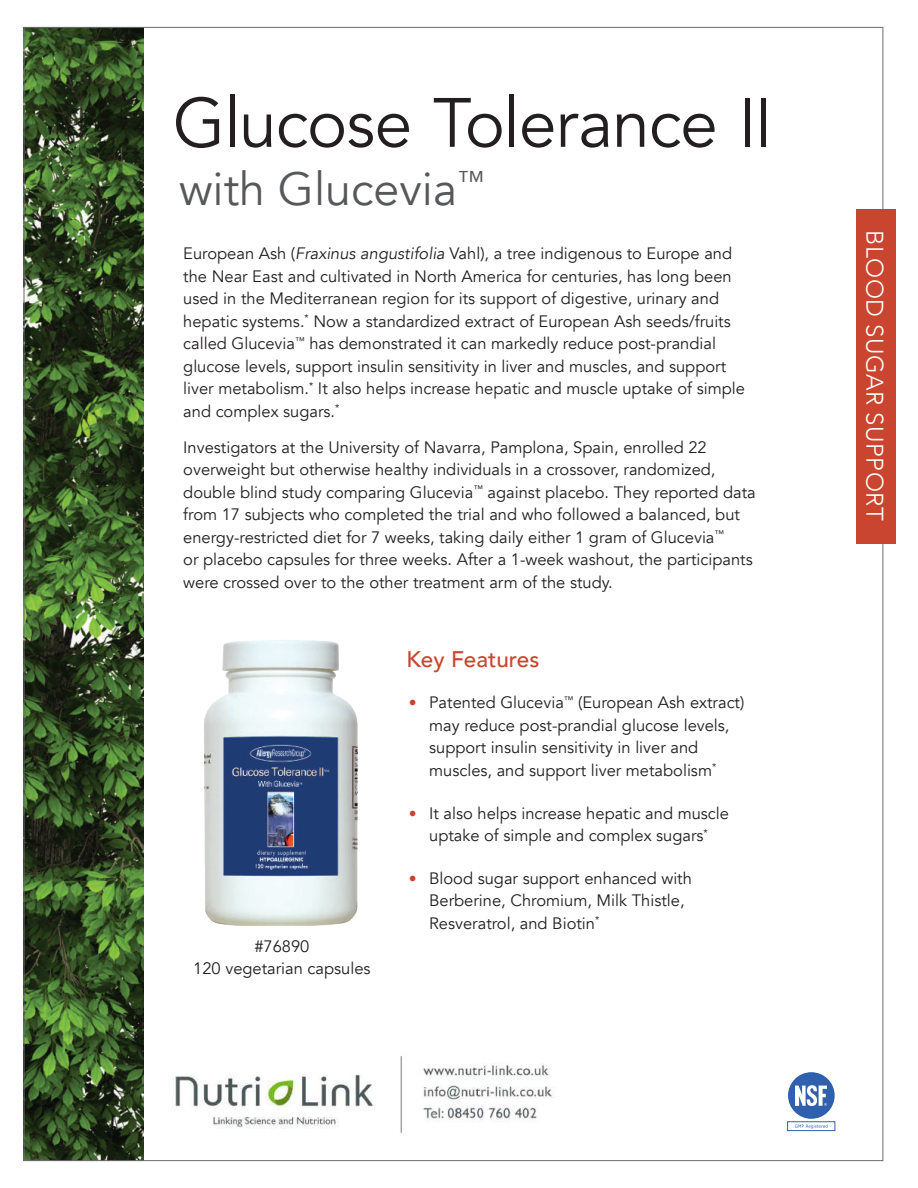
<style>
.page{position:relative;width:918px;height:1188px;background:#fff}
.page>*{position:absolute;margin:0;border:0;box-sizing:border-box;transform-origin:0 0}
.t1{font:69px "Avenir";letter-spacing:-.015em;color:#231f20}
.t2{font:46.5px "Avenir";color:#57585a}
.t3{font:300 24px "Avenir";letter-spacing:.02em;color:#fff}
.t4{font:500 22.5px "Avenir";color:#ca452f}
.t5{font:16.5px/22.5px "Avenir";color:#231f20}
.s1{font-style:italic}
.s2{font-size:15.75px;color:#ca452f}
</style>
<div class="page">
<img style="left:204px;top:640px;width:154px;height:286px">
<div style="left:788px;top:1072px;width:47px;height:47px;background:#2f60ad;border-radius:50%"></div>
<div style="left:787px;top:1121px;width:48px;height:10px;border:1px solid #3061ad"></div>
<svg style="left:795px;top:1085px;width:32px;height:21px"></svg>
<svg style="left:795px;top:1124px;width:33px;height:5px"></svg>
<img style="left:26px;top:29px;width:118px;height:1130px">
<div style="left:856px;top:209px;width:40px;height:335px;background:#ca452f"></div>
<img style="left:173px;top:1056px;width:381px;height:78px">
<h1 class="t1" style="left:173px;top:82px;width:602px">Glucose Tolerance II</h1>
<h2 class="t2" style="left:179px;top:161px;width:307px">with Glucevia<sup>™</sup></h2>
<p class="t5" style="left:183px;top:243px;width:563px">European Ash (<span class="s1">Fraxinus angustifolia</span> Vahl), a tree indigenous to Europe and the Near East and cultivated in North America for centuries, has long been used in the Mediterranean region for its support of digestive, urinary and hepatic systems.<sup>*</sup> Now a standardized extract of European Ash seeds/fruits called Glucevia<sup>™</sup> has demonstrated it can markedly reduce post-prandial glucose levels, support insulin sensitivity in liver and muscles, and support liver metabolism.<sup>*</sup> It also helps increase hepatic and muscle uptake of simple and complex sugars.<sup>*</sup></p>
<p class="t5" style="left:183px;top:436px;width:574px">Investigators at the University of Navarra, Pamplona, Spain, enrolled 22 overweight but otherwise healthy individuals in a crossover, randomized, double blind study comparing Glucevia<sup>™</sup> against placebo. They reported data from 17 subjects who completed the trial and who followed a balanced, but energy-restricted diet for 7 weeks, taking daily either 1 gram of Glucevia<sup>™<br></sup>or placebo capsules for three weeks. After a 1-week washout, the participants were crossed over to the other treatment arm of the study.</p>
<h3 class="t4" style="left:406px;top:640px;width:134px">Key Features</h3>
<p class="t5" style="left:193px;top:935px;width:179px;text-align:center">#76890<br>120 vegetarian capsules</p>
<p class="t5" style="left:429px;top:692px;width:317px;text-indent:-20px"><span class="s2">•</span> Patented Glucevia<sup>™</sup> (European Ash extract) may reduce post-prandial glucose levels, support insulin sensitivity in liver and muscles, and support liver metabolism<sup>*</sup></p>
<p class="t5" style="left:409px;top:802px;width:322px;text-align:center"><span class="s2">•</span> It also helps increase hepatic and muscle uptake of simple and complex sugars<sup>*</sup></p>
<p class="t5" style="left:429px;top:867px;width:264px;text-indent:-20px"><span class="s2">•</span> Blood sugar support enhanced with<br>Berberine, Chromium, Milk Thistle,<br>Resveratrol, and Biotin<sup>*</sup></p>
<h3 class="t3" style="left:889px;top:230px;width:292px;rotate:90deg">BLOOD SUGAR SUPPORT</h3>
</div>
